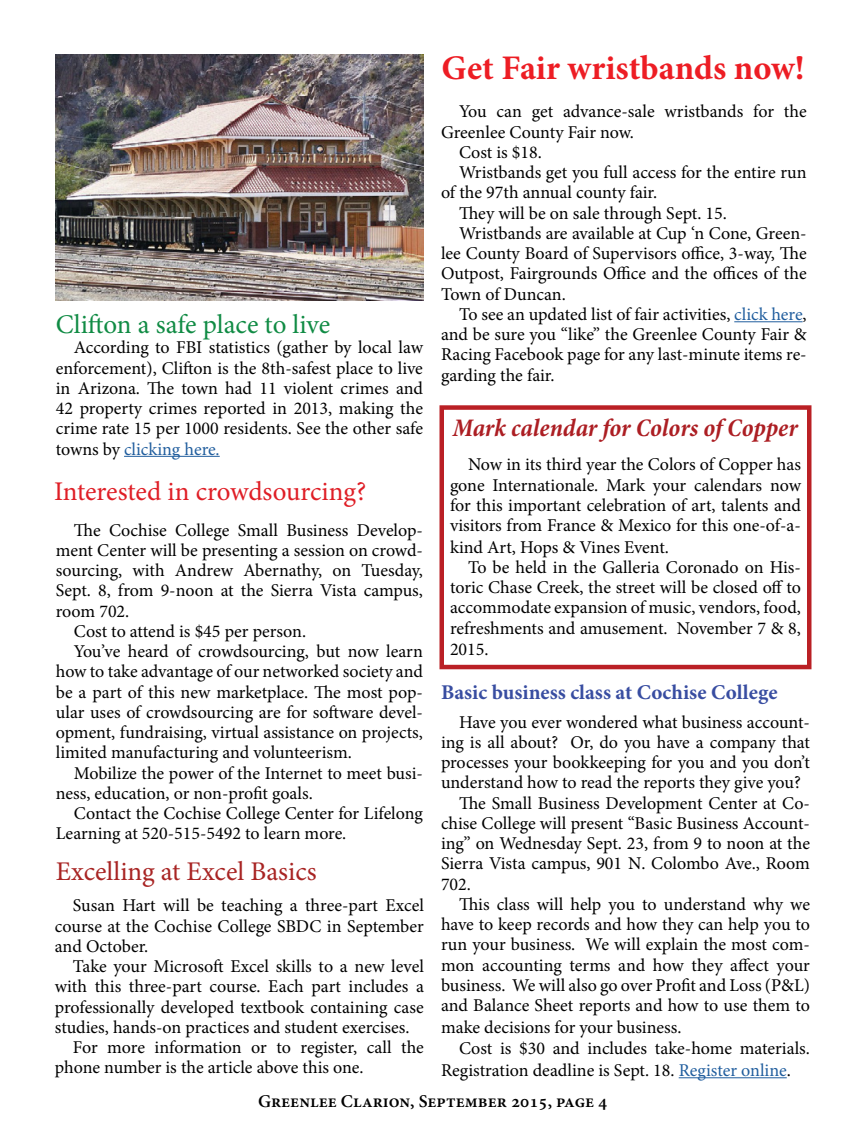
<style>
.page{position:relative;width:864px;height:1134px;background:#fff}
.page>*{position:absolute;margin:0;border:0;box-sizing:border-box;transform-origin:0 0}
.t1{font:700 34.5px "Minion Pro";color:#ed1d24}
.t2{font:27px "Minion Pro";letter-spacing:-.005em;color:#df1e26}
.t3{font:27px "Minion Pro";color:#108b44}
.Paragraph_Style_1{font:27px "Minion Pro";color:#a82423}
.t4{font:italic 700 condensed 25.5px "Minion Pro";letter-spacing:-.005em;color:#ac1e23}
.t5{font:700 21px "Minion Pro";color:#384da1}
.Paragraph_Style_1-2{font:18px/20.2px "Minion Pro";letter-spacing:-.005em;color:#000;text-align:justify}
.t6{font:600 18px "Minion Pro";color:#000}
.s1{color:#215e9e}
</style>
<div class="page">
<hr style="left:124px;top:456px;width:96px;height:1px;background:#215e9e">
<img style="left:56px;top:54px;width:367px;height:247px">
<hr style="left:679px;top:1077px;width:108px;height:1px;background:#215e9e">
<div style="left:440px;top:405px;width:372px;height:264px;border:4px solid #ba2025"></div>
<hr style="left:734px;top:321px;width:69px;height:1px;background:#215e9e">
<p class="t3" style="left:56px;top:306px;width:276px">Clifton a safe place to live</p>
<p class="Paragraph_Style_1-2" style="left:56px;top:337px;width:369px;text-indent:18px">According to FBI statistics (gather by local law enforcement), Clifton is the 8th-safest place to live in Arizona. The town had 11 violent crimes and 42 property crimes reported in 2013, making the crime rate 15 per 1000 residents. See the other safe towns by <span class="s1">clicking here.</span></p>
<p class="t2" style="left:54px;top:473px;width:314px">Interested in crowdsourcing?</p>
<p class="Paragraph_Style_1-2" style="left:56px;top:520px;width:369px;text-indent:18px">The Cochise College Small Business Develop&shy;ment Center will be presenting a session on crowd&shy;sourcing, with Andrew Abernathy, on Tuesday, Sept. 8, from 9-noon at the Sierra Vista campus, room 702.</p>
<p class="Paragraph_Style_1-2" style="left:74px;top:621px;width:234px">Cost to attend is $45 per person.</p>
<p class="Paragraph_Style_1-2" style="left:56px;top:641px;width:369px;text-indent:18px">You’ve heard of crowdsourcing, but now learn how to take advantage of our networked society and be a part of this new marketplace. The most pop&shy;ular uses of crowdsourcing are for software devel&shy;opment, fundraising, virtual assistance on projects, limited manufacturing and volunteerism.</p>
<p class="Paragraph_Style_1-2" style="left:56px;top:763px;width:369px;text-indent:18px">Mobilize the power of the Internet to meet busi&shy;ness, education, or non-profit goals.</p>
<p class="Paragraph_Style_1-2" style="left:56px;top:803px;width:369px;text-indent:18px">Contact the Cochise College Center for Lifelong<br>Learning at 520-515-5492 to learn more.</p>
<p class="Paragraph_Style_1" style="left:56px;top:853px;width:262px">Excelling at Excel Basics</p>
<p class="Paragraph_Style_1-2" style="left:55px;top:895px;width:370px;text-indent:18px">Susan Hart will be teaching a three-part Excel course at the Cochise College SBDC in September and October.</p>
<p class="Paragraph_Style_1-2" style="left:55px;top:956px;width:371px;text-indent:18px">Take your Microsoft Excel skills to a new level with this three-part course. Each part includes a professionally developed textbook containing case studies, hands-on practices and student exercises.</p>
<p class="Paragraph_Style_1-2" style="left:55px;top:1037px;width:371px;text-indent:18px">For more information or to register, call the phone number is the article above this one.</p>
<p class="t1" style="left:441px;top:44px;width:365px">Get Fair wristbands now!</p>
<p class="Paragraph_Style_1-2" style="left:441px;top:102px;width:367px;text-indent:18px">You can get advance-sale wristbands for the<br>Greenlee County Fair now.</p>
<p class="Paragraph_Style_1-2" style="left:459px;top:142px;width:84px">Cost is $18.</p>
<p class="Paragraph_Style_1-2" style="left:441px;top:162px;width:367px;text-indent:18px">Wristbands get you full access for the entire run of the 97th annual county fair.</p>
<p class="Paragraph_Style_1-2" style="left:459px;top:203px;width:270px">They will be on sale through Sept. 15.</p>
<p class="Paragraph_Style_1-2" style="left:441px;top:223px;width:367px;text-indent:18px">Wristbands are available at Cup ‘n Cone, Green&shy;lee County Board of Supervisors office, 3-way, The Outpost, Fairgrounds Office and the offices of the Town of Duncan.</p>
<p class="Paragraph_Style_1-2" style="left:441px;top:304px;width:367px;text-indent:18px">To see an updated list of fair activities, <span class="s1">click here</span>, and be sure you “like” the Greenlee County Fair &amp; Racing Facebook page for any last-minute items re&shy;garding the fair.</p>
<p class="t4" style="left:453px;top:410px;width:347px">Mark calendar for Colors of Copper</p>
<p class="Paragraph_Style_1-2" style="left:450px;top:454px;width:353px;text-indent:18px">Now in its third year the Colors of Copper has gone Internationale. Mark your calendars now for this important celebration of art, talents and visitors from France &amp; Mexico for this one-of-a&shy;kind Art, Hops &amp; Vines Event.</p>
<p class="Paragraph_Style_1-2" style="left:450px;top:557px;width:353px;text-indent:18px">To be held in the Galleria Coronado on His&shy;toric Chase Creek, the street will be closed off to accommodate expansion of music, vendors, food, refreshments and amusement. November 7 &amp; 8, 2015.</p>
<p class="t5" style="left:441px;top:678px;width:338px">Basic business class at Cochise College</p>
<p class="Paragraph_Style_1-2" style="left:441px;top:712px;width:371px;text-indent:18px">Have you ever wondered what business account&shy;ing is all about? Or, do you have a company that processes your bookkeeping for you and you don’t understand how to read the reports they give you?</p>
<p class="Paragraph_Style_1-2" style="left:441px;top:793px;width:371px;text-indent:18px">The Small Business Development Center at Co&shy;chise College will present “Basic Business Account&shy;ing” on Wednesday Sept. 23, from 9 to noon at the Sierra Vista campus, 901 N. Colombo Ave., Room 702.</p>
<p class="Paragraph_Style_1-2" style="left:441px;top:894px;width:371px;text-indent:18px">This class will help you to understand why we have to keep records and how they can help you to run your business. We will explain the most com&shy;mon accounting terms and how they affect your business. We will also go over Profit and Loss (P&amp;L) and Balance Sheet reports and how to use them to make decisions for your business.</p>
<p class="Paragraph_Style_1-2" style="left:441px;top:1038px;width:370px;line-height:21.6px;text-indent:18px">Cost is $30 and includes take-home materials.<br>Registration deadline is Sept. 18. <span class="s1">Register online</span>.</p>
<p class="t6" style="left:258px;top:1089px;width:351px">Greenlee Clarion, September 2015, page 4</p>
</div>
